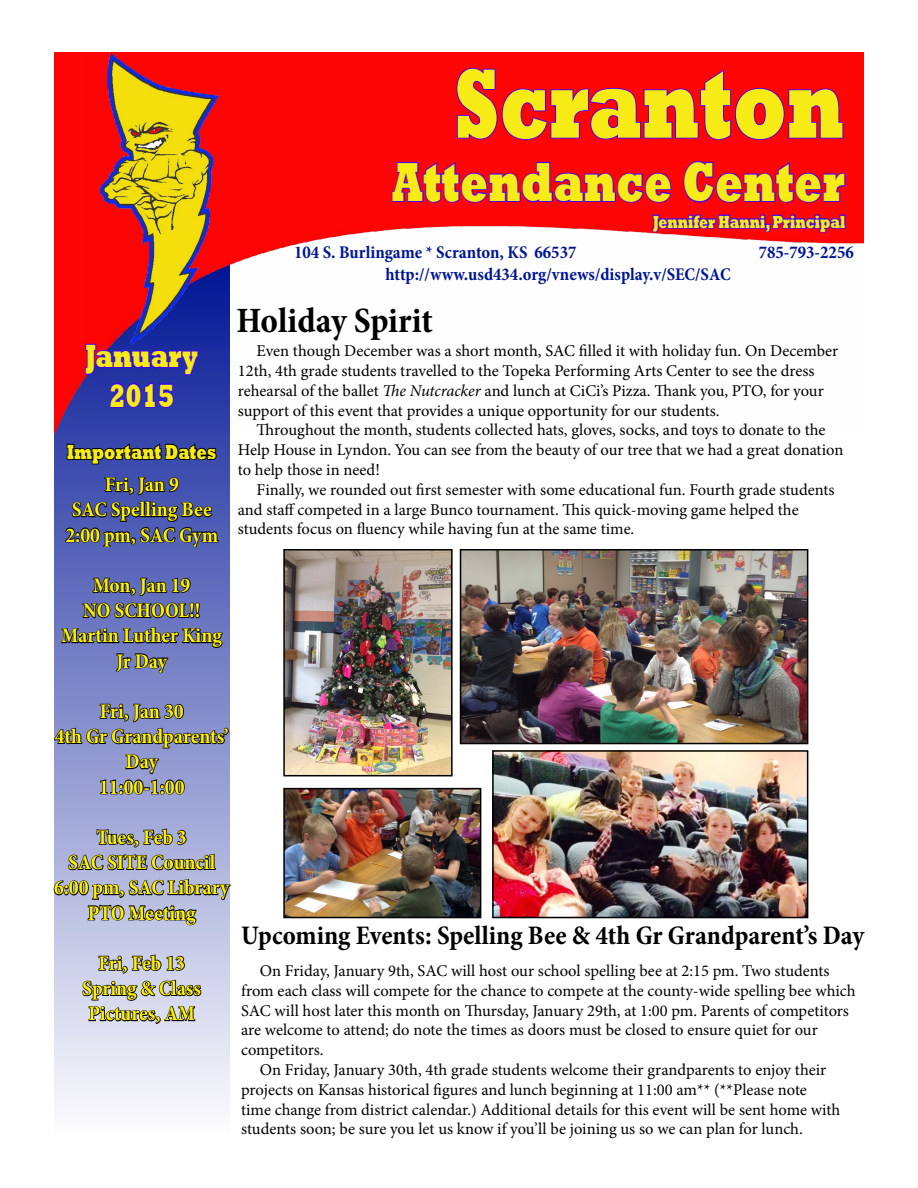
<style>
.page{position:relative;width:918px;height:1188px;background:#fff}
.page>*{position:absolute;margin:0;border:0;box-sizing:border-box;transform-origin:0 0}
.t1{font:800 100.2px "Rockwell";color:#f6eb14;scale:.72 1}
.t2{font:800 56.4px "Rockwell";color:#f6eb14;scale:.72 1}
.t3{font:700 condensed 36px "Minion Pro";letter-spacing:-.005em;color:#000}
.t4{font:800 33px/39.6px "Rockwell";color:#f6eb14;text-align:center;scale:.72 1}
.t5{font:700 condensed 27px "Minion Pro";color:#000}
.t6{font:700 condensed 21px/25.2px "Minion Pro";color:#fff200;text-align:center}
.t7{font:800 21px "Rockwell";color:#f6eb14;scale:.72 1}
.t8{font:700 condensed 18px "Minion Pro";color:#001595}
.t9{font:800 18px "Rockwell";color:#f6eb14;scale:.72 1}
.t10{font:16.5px/19.8px "Minion Pro";color:#000}
.s1{font-style:italic}
</style>
<div class="page">
<img style="left:54px;top:52px;width:810px;height:380px">
<svg style="left:456px;top:67px;width:388px;height:74px;background:#e50423"></svg>
<svg style="left:84px;top:343px;width:115px;height:33px;background:#391eae"></svg>
<svg style="left:109px;top:382px;width:66px;height:27px;background:#2f24c4"></svg>
<svg style="left:391px;top:160px;width:456px;height:82px;background:#df2047"></svg>
<svg style="left:53px;top:434px;width:178px;height:669px;background:#8188b5"></svg>
<img style="left:85px;top:54px;width:145px;height:290px">
<img style="left:463px;top:552px;width:342px;height:189px">
<div style="left:460px;top:549px;width:348px;height:195px;border:2px solid #000"></div>
<img style="left:286px;top:552px;width:164px;height:221px">
<div style="left:283px;top:549px;width:170px;height:227px;border:2px solid #000"></div>
<img style="left:286px;top:791px;width:192px;height:124px">
<div style="left:283px;top:788px;width:198px;height:130px;border:2px solid #000"></div>
<img style="left:495px;top:753px;width:310px;height:162px">
<div style="left:492px;top:750px;width:316px;height:168px;border:2px solid #000"></div>
<h1 class="t1" style="left:455px;top:46px;width:543px">Scranton</h1>
<h2 class="t2" style="left:392px;top:150px;width:630px">Attendance Center</h2>
<p class="t9" style="left:653px;top:211px;width:269px">Jennifer Hanni, Principal</p>
<p class="t8" style="left:294px;top:240px;width:284px">104 S. Burlingame * Scranton, KS 66537</p>
<p class="t8" style="left:759px;top:240px;width:97px">785-793-2256</p>
<p class="t8" style="left:385px;top:262px;width:347px">http://www.usd434.org/vnews/display.v/SEC/SAC</p>
<h3 class="t3" style="left:236px;top:296px;width:198px">Holiday Spirit</h3>
<h3 class="t4" style="left:85px;top:337px;width:158px">January<br>2015</h3>
<p class="t7" style="left:67px;top:440px;width:209px">Important Dates</p>
<p class="t6" style="left:65px;top:472px;width:154px">Fri, Jan 9<br>SAC Spelling Bee<br>2:00 pm, SAC Gym</p>
<p class="t6" style="left:62px;top:573px;width:162px">Mon, Jan 19<br>NO SCHOOL!!<br>Martin Luther King<br>Jr Day</p>
<p class="t6" style="left:55px;top:699px;width:175px">Fri, Jan 30<br>4th Gr Grandparents’<br>Day<br>11:00-1:00</p>
<p class="t6" style="left:54px;top:825px;width:177px">Tues, Feb 3<br>SAC SITE Council<br>6:00 pm, SAC Library<br>PTO Meeting</p>
<p class="t6" style="left:82px;top:951px;width:120px">Fri, Feb 13<br>Spring &amp; Class<br>Pictures, AM</p>
<p class="t10" style="left:238px;top:341px;width:602px;text-indent:19px">Even though December was a short month, SAC filled it with holiday fun. On December 12th, 4th grade students travelled to the Topeka Performing Arts Center to see the dress rehearsal of the ballet <span class="s1">The Nutcracker</span> and lunch at CiCi’s Pizza. Thank you, PTO, for your support of this event that provides a unique opportunity for our students.</p>
<p class="t10" style="left:238px;top:420px;width:607px;text-indent:19px">Throughout the month, students collected hats, gloves, socks, and toys to donate to the<br>Help House in Lyndon. You can see from the beauty of our tree that we had a great donation to help those in need!</p>
<p class="t10" style="left:238px;top:480px;width:598px;text-indent:19px">Finally, we rounded out first semester with some educational fun. Fourth grade students and staff competed in a large Bunco tournament. This quick-moving game helped the students focus on fluency while having fun at the same time.</p>
<h3 class="t5" style="left:241px;top:917px;width:625px">Upcoming Events: Spelling Bee &amp; 4th Gr Grandparent’s Day</h3>
<p class="t10" style="left:260px;top:961px;width:571px">On Friday, January 9th, SAC will host our school spelling bee at 2:15 pm. Two students</p>
<p class="t10" style="left:241px;top:981px;width:616px">from each class will compete for the chance to compete at the county-wide spelling bee which</p>
<p class="t10" style="left:241px;top:1001px;width:609px">SAC will host later this month on Thursday, January 29th, at 1:00 pm. Parents of competitors</p>
<p class="t10" style="left:241px;top:1020px;width:578px">are welcome to attend; do note the times as doors must be closed to ensure quiet for our</p>
<p class="t10" style="left:241px;top:1040px;width:84px">competitors.</p>
<p class="t10" style="left:260px;top:1060px;width:568px">On Friday, January 30th, 4th grade students welcome their grandparents to enjoy their</p>
<p class="t10" style="left:241px;top:1080px;width:567px">projects on Kansas historical figures and lunch beginning at 11:00 am** (**Please note</p>
<p class="t10" style="left:241px;top:1100px;width:601px">time change from district calendar.) Additional details for this event will be sent home with</p>
<p class="t10" style="left:241px;top:1119px;width:563px">students soon; be sure you let us know if you’ll be joining us so we can plan for lunch.</p>
</div>
